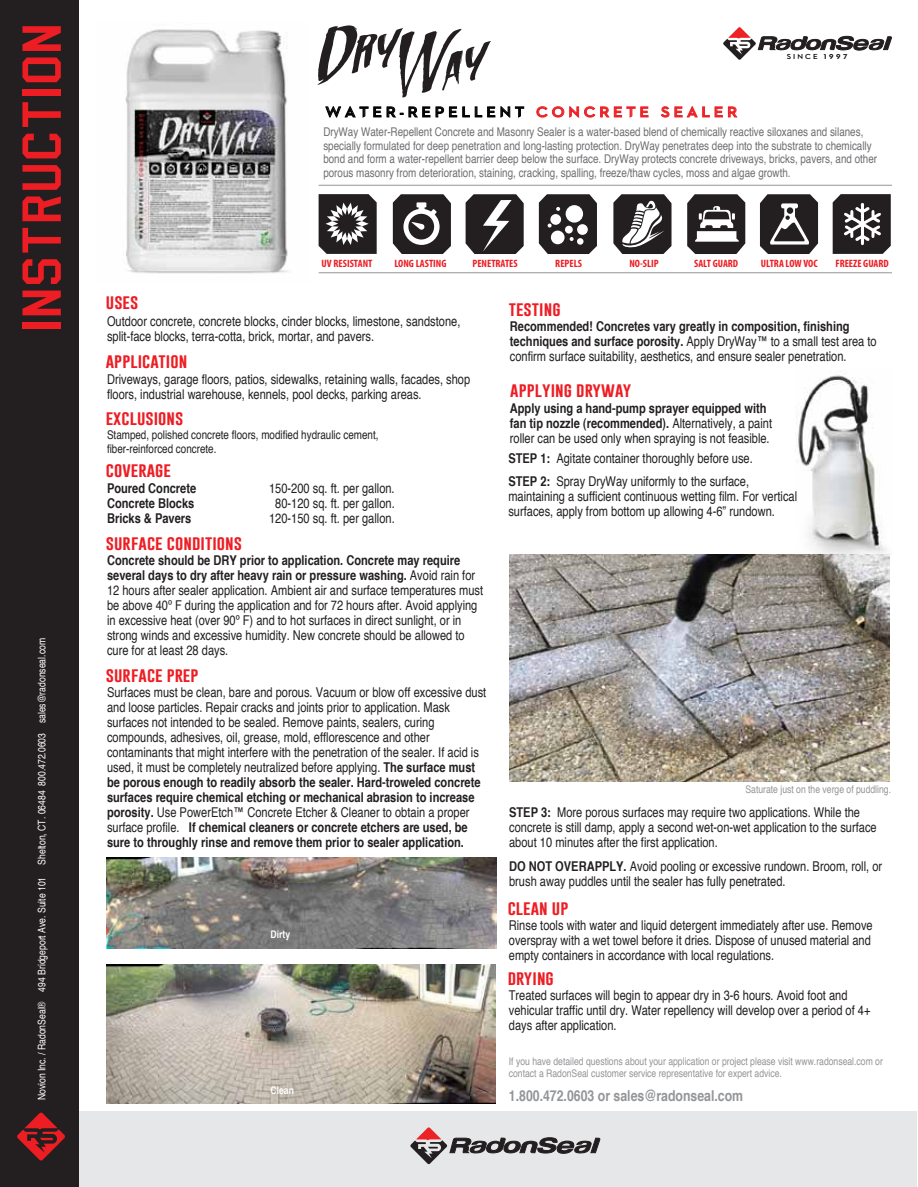
<style>
.page{position:relative;width:918px;height:1187px;background:#fff}
.page>*{position:absolute;margin:0;border:0;box-sizing:border-box;transform-origin:0 0}
.t1{font:58.2px "Sports Jersey";letter-spacing:.025em;color:#ed1d24;scale:1.16 1}
.t2{font:41.25px "Zondas";color:#231f20;scale:1.09 1}
.t3{font:15px "Gobold";letter-spacing:.005em;color:#ed1d24;scale:1.09 1}
.t4{font:700 condensed 15px "Helvetica";color:#939598}
.t5{font:14.85px "Iron Fist";letter-spacing:.25em;color:#010101;scale:1.09 1}
.t6{font:condensed 13.5px/15px "Helvetica";color:#231f20}
.t7{font:700 condensed 13.5px/15px "Helvetica";color:#231f20}
.t8{font:condensed 12px/13.5px "Helvetica";color:#6d6e71}
.t9{font:condensed 12px/13.5px "Helvetica";color:#231f20}
.t10{font:700 condensed 10.65px "Myriad Pro";color:#ed1d24}
.t11{font:condensed 10.5px/12px "Helvetica";color:#939598}
.t12{font:condensed 10.5px "Helvetica";color:#fff}
.t13{font:700 condensed 10.5px "Helvetica";color:#fff}
.t14{font:7.5px "Iron Fist";letter-spacing:.25em;color:#010101;scale:1.09 1}
.s1{font-size:68.7px}
.s2{color:#ec2227}
.s3{font-size:9px}
.s4{font-weight:700}
.s5{font-weight:400}
</style>
<div class="page">
<div style="left:78px;top:1111px;width:839px;height:76px;background:#e6e7e8"></div>
<svg style="left:410px;top:1127px;width:191px;height:37px"></svg>
<svg style="left:723px;top:27px;width:169px;height:33px"></svg>
<div style="left:0;top:0;width:78px;height:1186px;background:#231f20"></div>
<svg style="left:17px;top:1112px;width:48px;height:48px"></svg>
<svg style="left:318px;top:194px;width:58px;height:60px;background:#4f4c4d"></svg>
<svg style="left:613px;top:194px;width:58px;height:60px"></svg>
<svg style="left:687px;top:194px;width:58px;height:60px"></svg>
<svg style="left:760px;top:194px;width:58px;height:60px;background:#4c494a"></svg>
<svg style="left:832px;top:194px;width:58px;height:60px;background:#4d4a4b"></svg>
<svg style="left:393px;top:194px;width:58px;height:60px"></svg>
<svg style="left:465px;top:194px;width:58px;height:60px;background:#494646"></svg>
<svg style="left:539px;top:194px;width:58px;height:60px"></svg>
<img style="left:125px;top:29px;width:163px;height:245px">
<img style="left:795px;top:375px;width:95px;height:185px">
<img style="left:509px;top:554px;width:380px;height:227px">
<img style="left:106px;top:857px;width:390px;height:91px">
<img style="left:107px;top:965px;width:388px;height:139px">
<hr style="left:318px;top:185px;width:573px;height:1px;background:#939598">
<hr style="left:318px;top:272px;width:573px;height:1px;background:#939598">
<svg style="left:325px;top:106px;width:56px;height:12px"></svg>
<svg style="left:387px;top:106px;width:137px;height:12px"></svg>
<svg style="left:536px;top:106px;width:112px;height:12px"></svg>
<svg style="left:660px;top:106px;width:62px;height:11px"></svg>
<svg style="left:728px;top:106px;width:9px;height:11px"></svg>
<h1 class="t1" style="left:22px;top:331px;width:266px;rotate:-90deg">INSTRUCTION</h1>
<p class="t12" style="left:35px;top:1100px;width:464px;rotate:-90deg">Novion Inc. / RadonSeal® 494 Bridgeport Ave. Suite 101 Shelton, CT. 06484 800.472.0603 sales@radonseal.com</p>
<h2 class="t2" style="left:310px;top:56px;width:154px;rotate:-10deg"><sup>D</sup>RY<span class="s1">W</span>AY</h2>
<p class="t5" style="left:325px;top:104px;width:379px">WATER-REPELLENT <span class="s2">CONCRETE SEALER</span></p>
<p class="t14" style="left:787px;top:52px;width:57px">SINCE <span class="s3">1997</span></p>
<p class="t8" style="left:323px;top:125px;width:555px">DryWay Water-Repellent Concrete and Masonry Sealer is a water-based blend of chemically reactive siloxanes and silanes, specially formulated for deep penetration and long-lasting protection. DryWay penetrates deep into the substrate to chemically bond and form a water-repellent barrier deep below the surface. DryWay protects concrete driveways, bricks, pavers, and other porous masonry from deterioration, staining, cracking, spalling, freeze/thaw cycles, moss and algae growth.</p>
<p class="t10" style="left:321px;top:257px;width:52px">UV RESISTANT</p>
<p class="t10" style="left:394px;top:257px;width:53px">LONG LASTING</p>
<p class="t10" style="left:472px;top:257px;width:47px">PENETRATES</p>
<p class="t10" style="left:555px;top:257px;width:28px">REPELS</p>
<p class="t10" style="left:629px;top:257px;width:31px">NO-SLIP</p>
<p class="t10" style="left:694px;top:257px;width:46px">SALT GUARD</p>
<p class="t10" style="left:761px;top:257px;width:58px">ULTRA LOW VOC</p>
<p class="t10" style="left:835px;top:257px;width:55px">FREEZE GUARD</p>
<p class="t3" style="left:106px;top:292px;width:31px">USES</p>
<p class="t6" style="left:107px;top:313px;width:355px">Outdoor concrete, concrete blocks, cinder blocks, limestone, sandstone, split-face blocks, terra-cotta, brick, mortar, and pavers.</p>
<p class="t3" style="left:106px;top:351px;width:76px">APPLICATION</p>
<p class="t6" style="left:107px;top:372px;width:365px">Driveways, garage floors, patios, sidewalks, retaining walls, facades, shop floors, industrial warehouse, kennels, pool decks, parking areas.</p>
<p class="t3" style="left:106px;top:408px;width:73px">EXCLUSIONS</p>
<p class="t9" style="left:107px;top:428px;width:273px">Stamped, polished concrete floors, modified hydraulic cement, fiber-reinforced concrete.</p>
<p class="t3" style="left:106px;top:460px;width:61px">COVERAGE</p>
<p class="t7" style="left:107px;top:480px;width:91px">Poured Concrete</p>
<p class="t6" style="left:269px;top:480px;width:127px">150-200 sq. ft. per gallon.</p>
<p class="t7" style="left:107px;top:495px;width:89px">Concrete Blocks</p>
<p class="t6" style="left:275px;top:495px;width:121px">80-120 sq. ft. per gallon.</p>
<p class="t7" style="left:107px;top:510px;width:86px">Bricks &amp; Pavers</p>
<p class="t6" style="left:269px;top:510px;width:127px">120-150 sq. ft. per gallon.</p>
<p class="t3" style="left:106px;top:533px;width:126px">SURFACE CONDITIONS</p>
<p class="t6" style="left:107px;top:552px;width:377px"><span class="s4">Concrete should be DRY prior to application. Concrete may require several days to dry after heavy rain or pressure washing.</span> Avoid rain for 12 hours after sealer application. Ambient air and surface temperatures must be above 40º F during the application and for 72 hours after. Avoid applying in excessive heat (over 90º F) and to hot surfaces in direct sunlight, or in strong winds and excessive humidity. New concrete should be allowed to cure for at least 28 days.</p>
<p class="t3" style="left:106px;top:665px;width:86px">SURFACE PREP</p>
<p class="t6" style="left:107px;top:684px;width:381px">Surfaces must be clean, bare and porous. Vacuum or blow off excessive dust and loose particles. Repair cracks and joints prior to application. Mask surfaces not intended to be sealed. Remove paints, sealers, curing compounds, adhesives, oil, grease, mold, efflorescence and other contaminants that might interfere with the penetration of the sealer. If acid is used, it must be completely neutralized before applying. <span class="s4">The surface must be porous enough to readily absorb the sealer. Hard-troweled concrete surfaces require chemical etching or mechanical abrasion to increase porosity.</span> Use PowerEtch™ Concrete Etcher &amp; Cleaner to obtain a proper surface profile. <span class="s4">If chemical cleaners or concrete etchers are used, be sure to throughly rinse and remove them prior to sealer application.</span></p>
<p class="t13" style="left:270px;top:928px;width:21px">Dirty</p>
<p class="t13" style="left:270px;top:1083px;width:25px">Clean</p>
<p class="t3" style="left:508px;top:299px;width:49px">TESTING</p>
<p class="t6" style="left:510px;top:318px;width:368px"><span class="s4">Recommended! Concretes vary greatly in composition, finishing techniques and surface porosity.</span> Apply DryWay™ to a small test area to confirm surface suitability, aesthetics, and ensure sealer penetration.</p>
<p class="t3" style="left:510px;top:380px;width:113px">APPLYING DRYWAY</p>
<p class="t7" style="left:510px;top:400px;width:264px">Apply using a hand-pump sprayer equipped with fan tip nozzle (recommended). <span class="s5">Alternatively, a paint roller can be used only when spraying is not feasible.</span></p>
<p class="t6" style="left:508px;top:447px;width:246px;line-height:22.5px"><span class="s4">STEP 1:</span> Agitate container thoroughly before use.<br><span class="s4">STEP 2:</span> Spray DryWay uniformly to the surface,</p>
<p class="t6" style="left:508px;top:488px;width:290px">maintaining a sufficient continuous wetting film. For vertical surfaces, apply from bottom up allowing 4-6” rundown.</p>
<p class="t11" style="left:745px;top:783px;width:147px">Saturate just on the verge of puddling.</p>
<p class="t6" style="left:509px;top:805px;width:369px"><span class="s4">STEP 3:</span> More porous surfaces may require two applications. While the concrete is still damp, apply a second wet-on-wet application to the surface about 10 minutes after the first application.</p>
<p class="t6" style="left:509px;top:859px;width:374px"><span class="s4">DO NOT OVERAPPLY.</span> Avoid pooling or excessive rundown. Broom, roll, or brush away puddles until the sealer has fully penetrated.</p>
<p class="t3" style="left:507px;top:898px;width:57px">CLEAN UP</p>
<p class="t6" style="left:509px;top:918px;width:365px">Rinse tools with water and liquid detergent immediately after use. Remove overspray with a wet towel before it dries. Dispose of unused material and empty containers in accordance with local regulations.</p>
<p class="t3" style="left:507px;top:968px;width:44px">DRYING</p>
<p class="t6" style="left:509px;top:987px;width:363px">Treated surfaces will begin to appear dry in 3-6 hours. Avoid foot and vehicular traffic until dry. Water repellency will develop over a period of 4+ days after application.</p>
<p class="t11" style="left:509px;top:1055px;width:375px">If you have detailed questions about your application or project please visit www.radonseal.com or contact a RadonSeal customer service representative for expert advice.</p>
<p class="t4" style="left:509px;top:1086px;width:236px">1.800.472.0603 or sales@radonseal.com</p>
</div>
